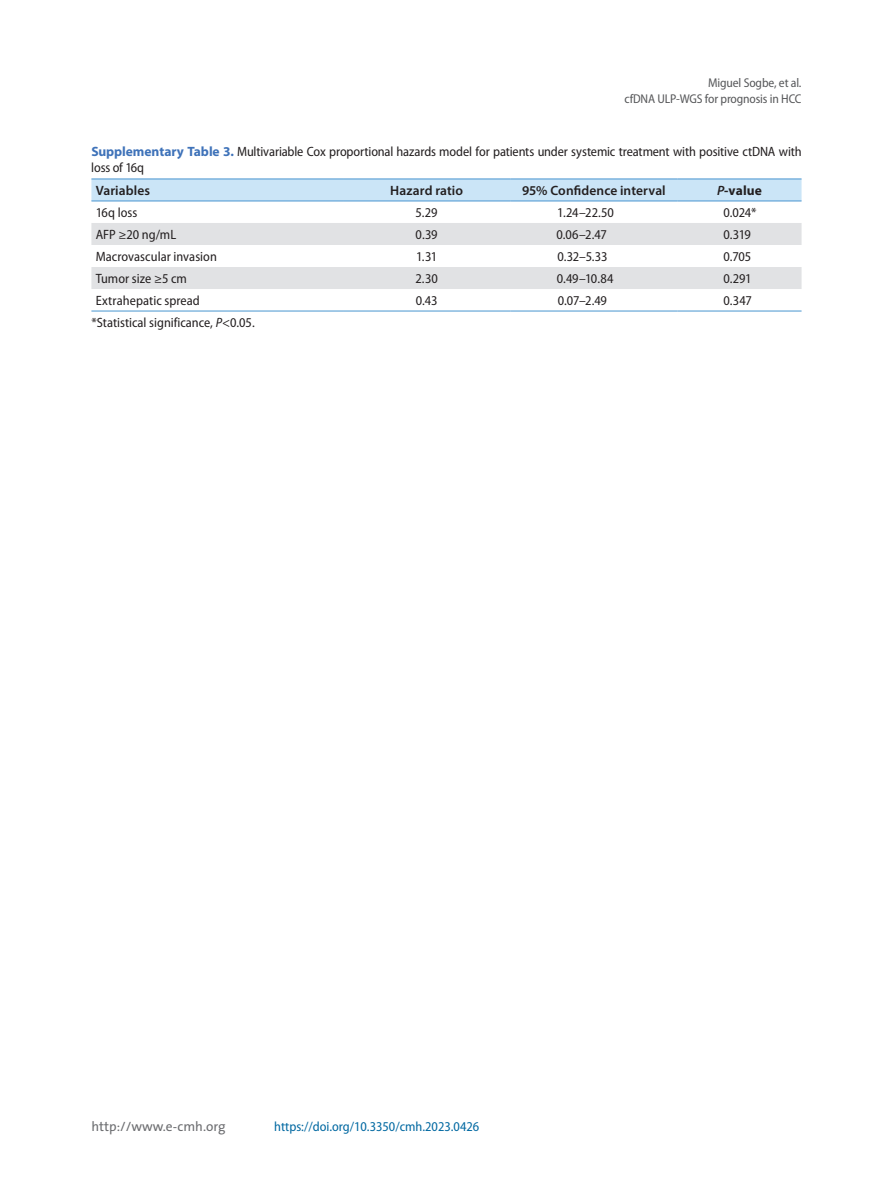
<style>
.page{position:relative;width:893px;height:1191px;background:#fff}
.page>*{position:absolute;margin:0;border:0;box-sizing:border-box;transform-origin:0 0}
.t1{font:semi-condensed 13.5px/16.2px "Myriad Pro";letter-spacing:-.005em;color:#231f20}
.t2{font:600 13.5px "Myriad Pro";letter-spacing:.005em;color:#231f20}
.t3{font:semi-condensed 13.5px "Myriad Pro";color:#0168a1}
.t4{font:13.5px "The Sans";color:#6c6d70}
.t5{font:700 13.5px "Myriad Pro";letter-spacing:.01em;color:#231f20}
.t6{font:semi-condensed 12.75px/15.8px "Myriad Pro";letter-spacing:-.01em;color:#57585a;text-align:right}
.s1{font-weight:700;font-stretch:normal;color:#3e72b9}
.s2{font-weight:600;font-style:italic}
.s3{font-style:italic}
</style>
<div class="page">
<div style="left:91px;top:180px;width:710px;height:21px;background:#cbe5f7"></div>
<svg style="left:91px;top:223px;width:710px;height:66px;fill:#e1e2e4"></svg>
<hr style="left:91px;top:179px;width:252px;height:1px;background:#4895d0">
<hr style="left:343px;top:179px;width:167px;height:1px;background:#4895d0">
<hr style="left:510px;top:179px;width:167px;height:1px;background:#4895d0">
<hr style="left:677px;top:179px;width:124px;height:1px;background:#4895d0">
<hr style="left:91px;top:201px;width:252px;height:1px;background:#4895d0">
<hr style="left:343px;top:201px;width:167px;height:1px;background:#4895d0">
<hr style="left:510px;top:201px;width:167px;height:1px;background:#4895d0">
<hr style="left:677px;top:201px;width:124px;height:1px;background:#4895d0">
<hr style="left:91px;top:311px;width:252px;height:1px;background:#4895d0">
<hr style="left:343px;top:311px;width:167px;height:1px;background:#4895d0">
<hr style="left:510px;top:311px;width:167px;height:1px;background:#4895d0">
<hr style="left:677px;top:311px;width:124px;height:1px;background:#4895d0">
<p class="t6" style="left:625px;top:75px;width:178px">Miguel Sogbe, et al.<br>cfDNA ULP-WGS for prognosis in HCC</p>
<p class="t1" style="left:91px;top:144px;width:712px"><span class="s1">Supplementary Table 3.</span> Multivariable Cox proportional hazards model for patients under systemic treatment with positive ctDNA with loss of 16q</p>
<p class="t2" style="left:96px;top:181px;width:56px">Variables</p>
<p class="t2" style="left:390px;top:181px;width:74px">Hazard ratio</p>
<p class="t2" style="left:522px;top:181px;width:145px">95% Confidence interval</p>
<p class="t5" style="left:717px;top:181px;width:47px"><span class="s2">P</span>-value</p>
<p class="t1" style="left:96px;top:204px;width:43px">16q loss</p>
<p class="t1" style="left:416px;top:204px;width:24px">5.29</p>
<p class="t1" style="left:557px;top:204px;width:58px">1.24–22.50</p>
<p class="t1" style="left:723px;top:204px;width:35px">0.024*</p>
<p class="t1" style="left:96px;top:226px;width:82px">AFP ≥20 ng/mL</p>
<p class="t1" style="left:416px;top:226px;width:24px">0.39</p>
<p class="t1" style="left:556px;top:226px;width:52px">0.06–2.47</p>
<p class="t1" style="left:723px;top:226px;width:29px">0.319</p>
<p class="t1" style="left:96px;top:248px;width:123px">Macrovascular invasion</p>
<p class="t1" style="left:416px;top:248px;width:23px">1.31</p>
<p class="t1" style="left:557px;top:248px;width:52px">0.32–5.33</p>
<p class="t1" style="left:723px;top:248px;width:29px">0.705</p>
<p class="t1" style="left:96px;top:270px;width:93px">Tumor size ≥5 cm</p>
<p class="t1" style="left:415px;top:270px;width:24px">2.30</p>
<p class="t1" style="left:557px;top:270px;width:58px">0.49–10.84</p>
<p class="t1" style="left:723px;top:270px;width:30px">0.291</p>
<p class="t1" style="left:96px;top:292px;width:106px">Extrahepatic spread</p>
<p class="t1" style="left:416px;top:292px;width:23px">0.43</p>
<p class="t1" style="left:558px;top:292px;width:51px">0.07–2.49</p>
<p class="t1" style="left:723px;top:292px;width:30px">0.347</p>
<p class="t1" style="left:91px;top:315px;width:165px">*Statistical significance, <span class="s3">P</span>&lt;0.05.</p>
<p class="t4" style="left:91px;top:1115px;width:136px">http://www.e-cmh.org</p>
<p class="t3" style="left:274px;top:1119px;width:206px">https://doi.org/10.3350/cmh.2023.0426</p>
</div>
